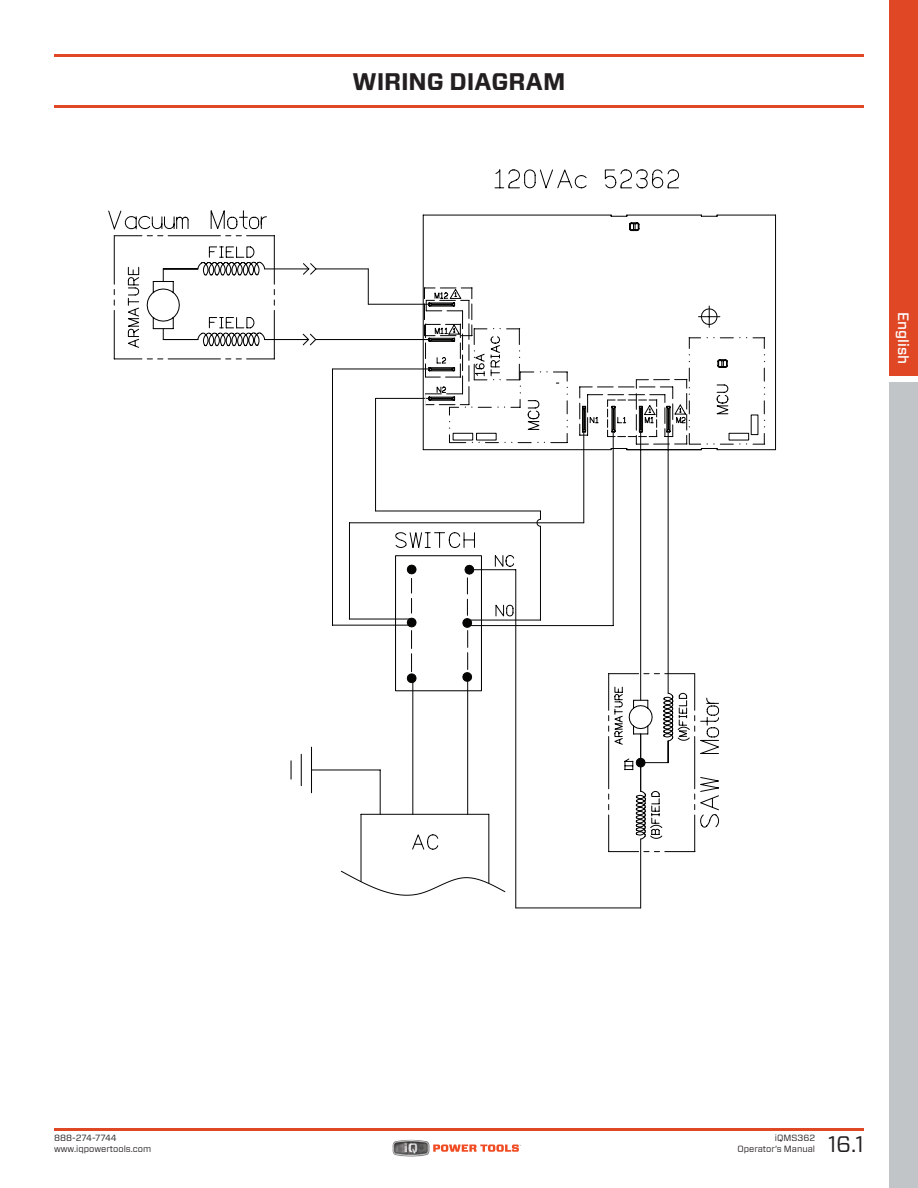
<style>
.page{position:relative;width:918px;height:1188px;background:#fff}
.page>*{position:absolute;margin:0;border:0;box-sizing:border-box;transform-origin:0 0}
.t1{font:700 24px "Forza";letter-spacing:-.005em;color:#231f20}
.t2{font:22.5px "Forza";color:#231f20}
.t3{font:500 15px "Forza";letter-spacing:.005em;color:#fff}
.t4{font:9px/10.5px "Forza";color:#231f20;text-align:right}
</style>
<div class="page">
<hr style="left:54px;top:1128px;width:810px;height:2px;background:#df4725">
<hr style="left:54px;top:54px;width:810px;height:2px;background:#df4725">
<hr style="left:54px;top:106px;width:810px;height:2px;background:#df4725">
<img style="left:392px;top:1139px;width:47px;height:18px">
<svg style="left:433px;top:1145px;width:88px;height:7px"></svg>
<div style="left:889px;top:0;width:29px;height:376px;background:#df4725"></div>
<div style="left:889px;top:383px;width:29px;height:805px;background:#c1c5c7"></div>
<svg style="left:395px;top:214px;width:381px;height:472px"></svg>
<svg style="left:759px;top:337px;width:6px;height:11px"></svg>
<svg style="left:764px;top:368px;width:1px;height:13px"></svg>
<svg style="left:764px;top:401px;width:1px;height:13px"></svg>
<svg style="left:759px;top:427px;width:6px;height:18px"></svg>
<svg style="left:515px;top:289px;width:244px;height:337px"></svg>
<hr style="left:376px;top:511px;width:164px;height:1px;background:#040503">
<hr style="left:375px;top:398px;width:1px;height:113px;background:#040503">
<hr style="left:516px;top:908px;width:125px;height:1px;background:#040503">
<svg style="left:108px;top:210px;width:167px;height:149px"></svg>
<svg style="left:395px;top:169px;width:284px;height:77px"></svg>
<hr style="left:349px;top:522px;width:235px;height:1px;background:#040503">
<hr style="left:332px;top:369px;width:1px;height:256px;background:#040503">
<hr style="left:333px;top:625px;width:78px;height:1px;background:#040503">
<hr style="left:515px;top:570px;width:1px;height:338px;background:#040503">
<hr style="left:694px;top:674px;width:1px;height:36px;background:#040503">
<hr style="left:608px;top:674px;width:1px;height:36px;background:#040503">
<hr style="left:609px;top:673px;width:30px;height:1px;background:#040503">
<svg style="left:644px;top:673px;width:16px;height:1px"></svg>
<hr style="left:665px;top:673px;width:30px;height:1px;background:#040503">
<svg style="left:608px;top:686px;width:112px;height:223px"></svg>
<svg style="left:341px;top:519px;width:200px;height:377px"></svg>
<hr style="left:380px;top:770px;width:1px;height:44px;background:#040503">
<hr style="left:311px;top:770px;width:69px;height:1px;background:#040503">
<hr style="left:311px;top:747px;width:1px;height:46px;background:#040503">
<hr style="left:301px;top:754px;width:1px;height:32px;background:#040503">
<svg style="left:291px;top:761px;width:1px;height:18px"></svg>
<svg style="left:412px;top:450px;width:103px;height:400px"></svg>
<svg style="left:114px;top:246px;width:619px;height:204px"></svg>
<h1 class="t1" style="left:352px;top:66px;width:214px">WIRING DIAGRAM</h1>
<h3 class="t3" style="left:913px;top:312px;width:54px;rotate:90deg">English</h3>
<p class="t4" style="left:54px;top:1133px;width:99px;text-align:left">888-274-7744 www.iqpowertools.com</p>
<p class="t4" style="left:737px;top:1133px;width:79px">iQMS362<br>Operator’s Manual</p>
<h2 class="t2" style="left:828px;top:1129px;width:37px">16.1</h2>
</div>
